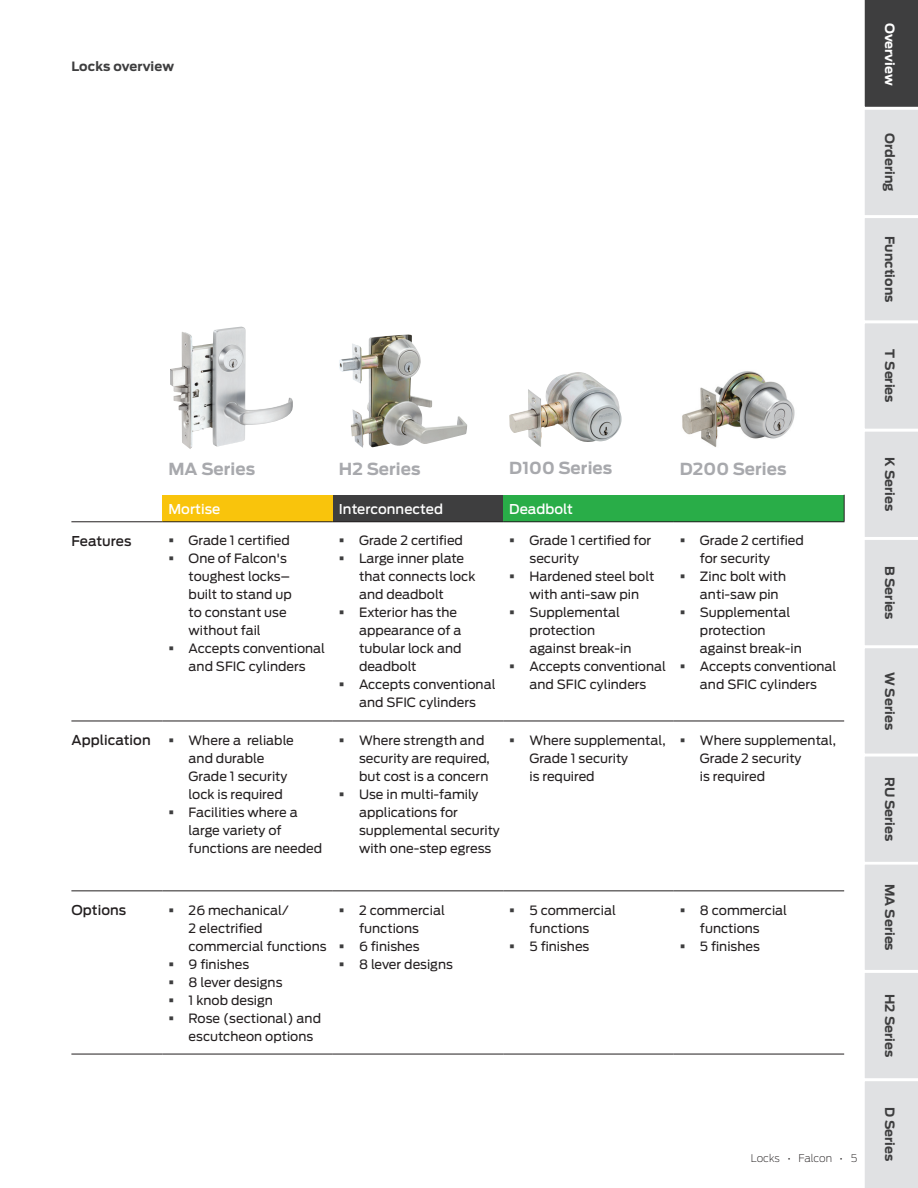
<style>
.page{position:relative;width:918px;height:1188px;background:#fff}
.page>*{position:absolute;margin:0;border:0;box-sizing:border-box;transform-origin:0 0}
.t1{font:700 16.5px "Antenna";letter-spacing:.005em;color:#a8a9ad}
.t2{font:500 13.5px "Antenna";letter-spacing:.005em;color:#fff}
.t3{font:500 13.5px "Antenna";letter-spacing:.005em;color:#231f20}
.t4{font:12.75px/18px "Antenna";color:#231f20}
.Page_title_8_5_11pt{font:700 12.75px "Antenna";letter-spacing:.005em;color:#3e3e3f}
.t5{font:700 12.75px "Antenna";letter-spacing:.005em;color:#fff}
.t6{font:200 10.5px "Antenna";letter-spacing:-.015em;color:#231f20}
</style>
<div class="page">
<div style="left:162px;top:495px;width:171px;height:27px;background:#f9c40c"></div>
<div style="left:333px;top:495px;width:170px;height:27px;background:#3e3e3f"></div>
<div style="left:503px;top:495px;width:341px;height:27px;background:#29ad48"></div>
<hr style="left:71px;top:521px;width:91px;height:1px;background:#231f20">
<hr style="left:162px;top:521px;width:171px;height:1px;background:#231f20">
<hr style="left:333px;top:521px;width:170px;height:1px;background:#231f20">
<hr style="left:503px;top:521px;width:171px;height:1px;background:#231f20">
<hr style="left:674px;top:521px;width:171px;height:1px;background:#231f20">
<hr style="left:71px;top:721px;width:91px;height:1px;background:#231f20">
<hr style="left:162px;top:721px;width:171px;height:1px;background:#231f20">
<hr style="left:333px;top:721px;width:170px;height:1px;background:#231f20">
<hr style="left:503px;top:721px;width:171px;height:1px;background:#231f20">
<hr style="left:674px;top:721px;width:170px;height:1px;background:#231f20">
<hr style="left:71px;top:890px;width:91px;height:1px;background:#231f20">
<hr style="left:162px;top:890px;width:171px;height:1px;background:#231f20">
<hr style="left:333px;top:890px;width:170px;height:1px;background:#231f20">
<hr style="left:503px;top:890px;width:171px;height:1px;background:#231f20">
<hr style="left:674px;top:890px;width:170px;height:1px;background:#231f20">
<hr style="left:71px;top:1054px;width:91px;height:1px;background:#231f20">
<hr style="left:162px;top:1054px;width:171px;height:1px;background:#231f20">
<hr style="left:333px;top:1054px;width:170px;height:1px;background:#231f20">
<hr style="left:503px;top:1054px;width:171px;height:1px;background:#231f20">
<hr style="left:674px;top:1054px;width:170px;height:1px;background:#231f20">
<svg style="left:844px;top:495px;width:1px;height:26px"></svg>
<img style="left:170px;top:327px;width:123px;height:122px">
<img style="left:339px;top:334px;width:128px;height:114px">
<img style="left:509px;top:372px;width:113px;height:75px">
<img style="left:682px;top:371px;width:113px;height:76px">
<svg style="left:864px;top:0;width:54px;height:1188px;background:#d3d4d6"></svg>
<p class="Page_title_8_5_11pt" style="left:71px;top:57px;width:104px">Locks overview</p>
<p class="t1" style="left:168px;top:457px;width:88px">MA Series</p>
<p class="t1" style="left:339px;top:457px;width:83px">H2 Series</p>
<p class="t1" style="left:509px;top:456px;width:105px">D100 Series</p>
<p class="t1" style="left:680px;top:457px;width:108px">D200 Series</p>
<p class="t2" style="left:168px;top:500px;width:53px">Mortise</p>
<p class="t2" style="left:339px;top:500px;width:106px">Interconnected</p>
<p class="t2" style="left:509px;top:500px;width:65px">Deadbolt</p>
<p class="t3" style="left:71px;top:532px;width:62px">Features</p>
<p class="t4" style="left:189px;top:532px;width:138px">Grade 1 certified<br>One of Falcon's toughest locks–<br>built to stand up<br>to constant use without fail<br>Accepts conventional and SFIC cylinders</p>
<p class="t4" style="left:359px;top:532px;width:138px">Grade 2 certified<br>Large inner plate<br>that connects lock and deadbolt<br>Exterior has the appearance of a tubular lock and deadbolt<br>Accepts conventional and SFIC cylinders</p>
<p class="t4" style="left:530px;top:532px;width:138px">Grade 1 certified for security<br>Hardened steel bolt with anti-saw pin<br>Supplemental protection<br>against break-in<br>Accepts conventional and SFIC cylinders</p>
<p class="t4" style="left:700px;top:532px;width:138px">Grade 2 certified<br>for security<br>Zinc bolt with anti-saw pin<br>Supplemental protection<br>against break-in<br>Accepts conventional and SFIC cylinders</p>
<p class="t3" style="left:71px;top:731px;width:81px">Application</p>
<p class="t4" style="left:189px;top:731px;width:135px">Where a reliable<br>and durable<br>Grade 1 security<br>lock is required<br>Facilities where a large variety of functions are needed</p>
<p class="t4" style="left:359px;top:731px;width:142px">Where strength and security are required, but cost is a concern<br>Use in multi-family applications for supplemental security with one-step egress</p>
<p class="t4" style="left:530px;top:731px;width:138px">Where supplemental,<br>Grade 1 security<br>is required</p>
<p class="t4" style="left:700px;top:731px;width:138px">Where supplemental,<br>Grade 2 security<br>is required</p>
<p class="t3" style="left:71px;top:901px;width:56px">Options</p>
<p class="t4" style="left:189px;top:901px;width:140px">26 mechanical/<br>2 electrified commercial functions<br>9 finishes<br>8 lever designs<br>1 knob design<br>Rose (sectional) and escutcheon options</p>
<p class="t4" style="left:359px;top:901px;width:95px">2 commercial functions<br>6 finishes<br>8 lever designs</p>
<p class="t4" style="left:530px;top:901px;width:88px">5 commercial functions<br>5 finishes</p>
<p class="t4" style="left:700px;top:901px;width:89px">8 commercial functions<br>5 finishes</p>
<p class="t6" style="left:751px;top:1151px;width:108px">Locks • Falcon • 5</p>
<p class="t5" style="left:899px;top:23px;width:64px;rotate:90deg">Overview</p>
<p class="Page_title_8_5_11pt" style="left:899px;top:133px;width:60px;rotate:90deg">Ordering</p>
<p class="Page_title_8_5_11pt" style="left:899px;top:236px;width:68px;rotate:90deg">Functions</p>
<p class="Page_title_8_5_11pt" style="left:899px;top:349px;width:55px;rotate:90deg">T Series</p>
<p class="Page_title_8_5_11pt" style="left:899px;top:457px;width:56px;rotate:90deg">K Series</p>
<p class="Page_title_8_5_11pt" style="left:899px;top:566px;width:56px;rotate:90deg">B Series</p>
<p class="Page_title_8_5_11pt" style="left:899px;top:672px;width:60px;rotate:90deg">W Series</p>
<p class="Page_title_8_5_11pt" style="left:899px;top:777px;width:66px;rotate:90deg">RU Series</p>
<p class="Page_title_8_5_11pt" style="left:899px;top:884px;width:69px;rotate:90deg">MA Series</p>
<p class="Page_title_8_5_11pt" style="left:899px;top:994px;width:65px;rotate:90deg">H2 Series</p>
<p class="Page_title_8_5_11pt" style="left:899px;top:1107px;width:56px;rotate:90deg">D Series</p>
</div>
